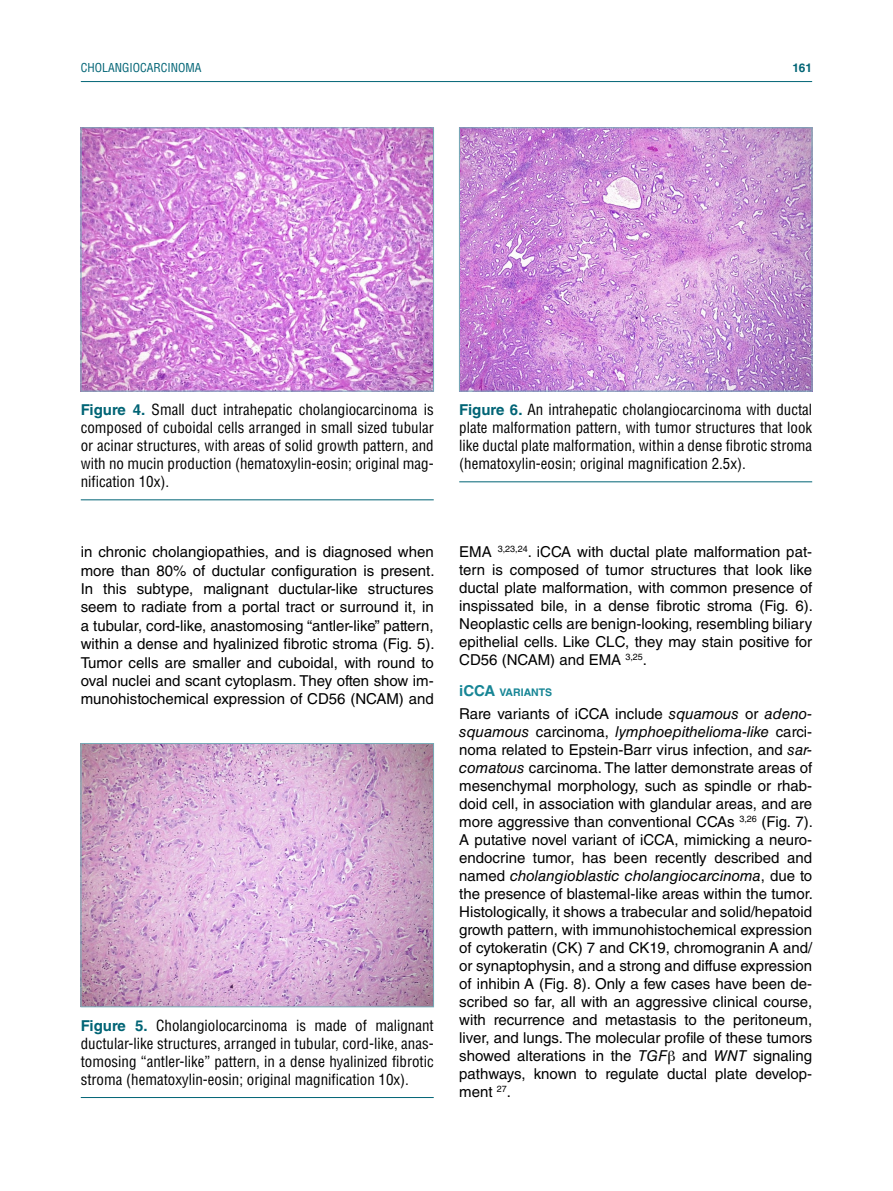
<style>
.page{position:relative;width:893px;height:1191px;background:#fff}
.page>*{position:absolute;margin:0;border:0;box-sizing:border-box;transform-origin:0 0}
.t1{font:15px/18px "Helvetica LT Std";color:#000;text-align:justify}
.t2{font:condensed 15px/18px "Helvetica LT Std";color:#000;text-align:justify}
.t3{font:condensed 12px "Helvetica LT Std";color:#006475}
.t4{font:700 12px "Helvetica LT Std";color:#006475}
.t5{font:700 10.5px "Helvetica LT Std";color:#168595}
.s1{font-weight:700;font-stretch:normal;color:#006475}
.s2{font-size:15px}
.s3{font-style:italic}
</style>
<div class="page">
<hr style="left:81px;top:81px;width:731px;height:1px;background:#006475">
<img style="left:83px;top:130px;width:349px;height:259px">
<div style="left:81px;top:128px;width:353px;height:263px;border:1px solid #75abb7"></div>
<img style="left:461px;top:130px;width:349px;height:259px">
<div style="left:459px;top:128px;width:353px;height:263px;border:1px solid #75abb7"></div>
<img style="left:83px;top:745px;width:349px;height:260px">
<div style="left:81px;top:743px;width:353px;height:264px;border:1px solid #75abb7"></div>
<hr style="left:81px;top:499px;width:353px;height:1px;background:#006475">
<hr style="left:459px;top:481px;width:353px;height:1px;background:#006475">
<hr style="left:81px;top:1097px;width:353px;height:1px;background:#006475">
<p class="t3" style="left:81px;top:61px;width:122px">CHOLANGIOCARCINOMA</p>
<p class="t4" style="left:792px;top:61px;width:21px">161</p>
<p class="t2" style="left:81px;top:400px;width:354px"><span class="s1">Figure 4.</span> Small duct intrahepatic cholangiocarcinoma is composed of cuboidal cells arranged in small sized tubular or acinar structures, with areas of solid growth pattern, and with no mucin production (hematoxylin-eosin; original mag&shy;nification 10x).</p>
<p class="t2" style="left:459px;top:400px;width:354px"><span class="s1">Figure 6.</span> An intrahepatic cholangiocarcinoma with ductal plate malformation pattern, with tumor structures that look like ductal plate malformation, within a dense fibrotic stroma (hematoxylin-eosin; original magnification 2.5x).</p>
<p class="t1" style="left:81px;top:542px;width:355px;line-height:18.5px">in chronic cholangiopathies, and is diagnosed when more than 80% of ductular configuration is present.<br>In this subtype, malignant ductular-like structures seem to radiate from a portal tract or surround it, in a tubular, cord-like, anastomosing “antler-like” pattern, within a dense and hyalinized fibrotic stroma (Fig. 5).<br>Tumor cells are smaller and cuboidal, with round to oval nuclei and scant cytoplasm. They often show im&shy;munohistochemical expression of CD56 (NCAM) and</p>
<p class="t1" style="left:459px;top:543px;width:355px">EMA <sup>3,23,24</sup>. iCCA with ductal plate malformation pat&shy;tern is composed of tumor structures that look like ductal plate malformation, with common presence of inspissated bile, in a dense fibrotic stroma (Fig. 6).<br>Neoplastic cells are benign-looking, resembling biliary epithelial cells. Like CLC, they may stain positive for CD56 (NCAM) and EMA <sup>3,25</sup>.</p>
<p class="t5" style="left:459px;top:686px;width:95px"><span class="s2">i</span><span class="s2">CCA</span> VARIANTS</p>
<p class="t1" style="left:459px;top:704px;width:355px">Rare variants of iCCA include <span class="s3">squamous</span> or <span class="s3">adeno&shy;squamous</span> carcinoma, <span class="s3">lymphoepithelioma-like</span> carci&shy;noma related to Epstein-Barr virus infection, and <span class="s3">sar&shy;comatous</span> carcinoma. The latter demonstrate areas of mesenchymal morphology, such as spindle or rhab&shy;doid cell, in association with glandular areas, and are more aggressive than conventional CCAs <sup>3,26</sup> (Fig. 7).<br>A putative novel variant of iCCA, mimicking a neuro&shy;endocrine tumor, has been recently described and named <span class="s3">cholangioblastic cholangiocarcinoma</span>, due to the presence of blastemal-like areas within the tumor.<br>Histologically, it shows a trabecular and solid/hepatoid growth pattern, with immunohistochemical expression of cytokeratin (CK) 7 and CK19, chromogranin A and/ or synaptophysin, and a strong and diffuse expression of inhibin A (Fig. 8). Only a few cases have been de&shy;scribed so far, all with an aggressive clinical course, with recurrence and metastasis to the peritoneum, liver, and lungs. The molecular profile of these tumors showed alterations in the <span class="s3">TGF</span> and <span class="s3">WNT</span> signaling pathways, known to regulate ductal plate develop&shy;ment <sup>27</sup>.</p>
<p class="t2" style="left:81px;top:1016px;width:354px"><span class="s1">Figure 5.</span> Cholangiolocarcinoma is made of malignant ductular-like structures, arranged in tubular, cord-like, anas&shy;tomosing “antler-like” pattern, in a dense hyalinized fibrotic stroma (hematoxylin-eosin; original magnification 10x).</p>
</div>
